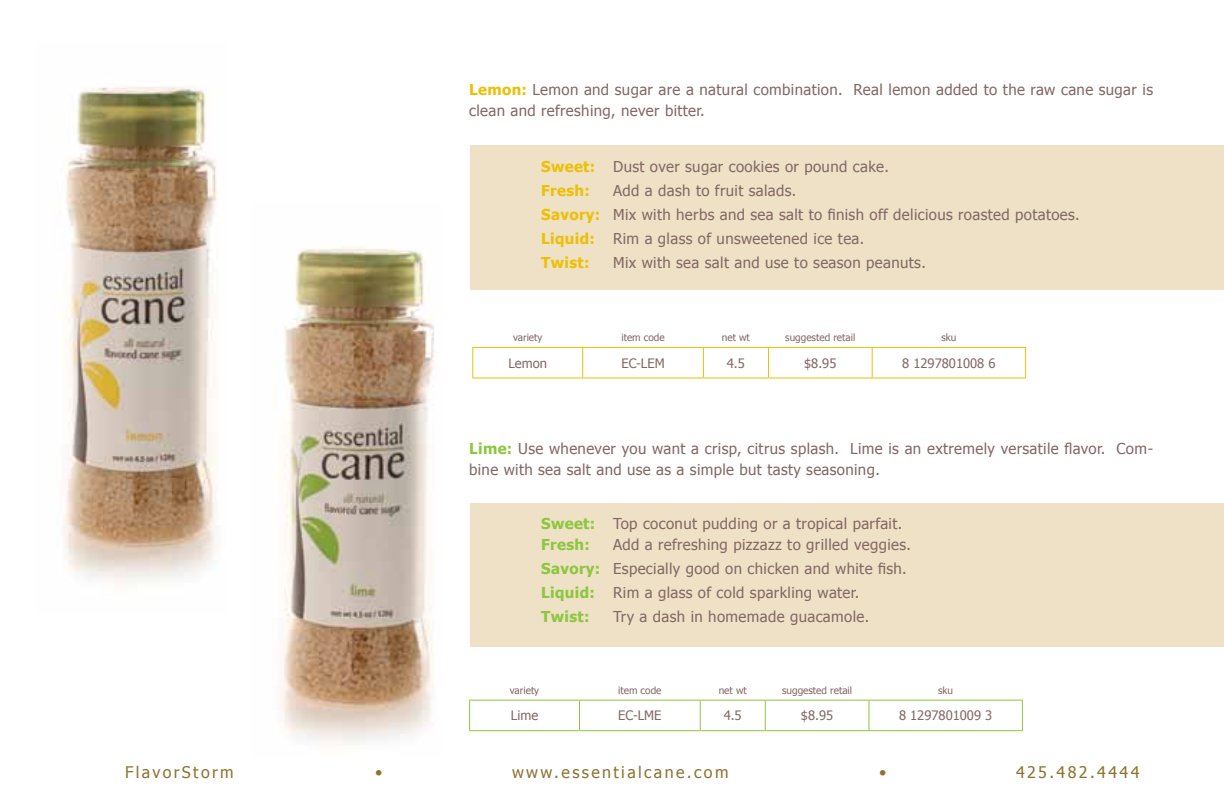
<style>
.page{position:relative;width:1224px;height:792px;background:#fff}
.page>*{position:absolute;margin:0;border:0;box-sizing:border-box;transform-origin:0 0}
.t1{font:16px "Tahoma";letter-spacing:.15em;color:#8e7330}
.t2{font:15px/24px "Tahoma";letter-spacing:.025em;color:#836864}
.t3{font:13px "Tahoma";color:#836864}
.t4{font:10px "Tahoma";color:#836864}
.s1{font-weight:700;color:#edbf06}
.s2{font-weight:700;color:#8dc63f}
</style>
<div class="page">
<div style="left:470px;top:503px;width:754px;height:144px;background:#eee1c6"></div>
<div style="left:470px;top:145px;width:754px;height:144px;background:#eee1c6"></div>
<svg style="left:472px;top:346px;width:554px;height:31px"></svg>
<hr style="left:472px;top:377px;width:111px;height:1px;background:#edbf06">
<hr style="left:583px;top:377px;width:120px;height:1px;background:#edbf06">
<hr style="left:703px;top:377px;width:65px;height:1px;background:#edbf06">
<hr style="left:768px;top:377px;width:104px;height:1px;background:#edbf06">
<hr style="left:872px;top:377px;width:154px;height:1px;background:#edbf06">
<svg style="left:469px;top:699px;width:554px;height:31px"></svg>
<hr style="left:469px;top:730px;width:111px;height:1px;background:#8dc63f">
<hr style="left:580px;top:730px;width:120px;height:1px;background:#8dc63f">
<hr style="left:700px;top:730px;width:65px;height:1px;background:#8dc63f">
<hr style="left:765px;top:730px;width:104px;height:1px;background:#8dc63f">
<hr style="left:869px;top:730px;width:154px;height:1px;background:#8dc63f">
<img style="left:57px;top:87px;width:161px;height:497px">
<img style="left:277px;top:248px;width:157px;height:497px">
<p class="t2" style="left:469px;top:78px;width:685px;line-height:21px"><span class="s1">Lemon:</span> Lemon and sugar are a natural combination. Real lemon added to the raw cane sugar is clean and refreshing, never bitter.</p>
<p class="t2" style="left:541px;top:154px;width:349px"><span class="s1">Sweet:</span> Dust over sugar cookies or pound cake.<br><span class="s1">Fresh:</span></p>
<p class="t2" style="left:541px;top:178px;width:540px;text-indent:72px">Add a dash to fruit salads.<br><span class="s1">Savory:</span> Mix with herbs and sea salt to finish off delicious roasted potatoes.<br><span class="s1">Liquid:</span> Rim a glass of unsweetened ice tea.<br><span class="s1">Twist:</span></p>
<p class="t2" style="left:613px;top:250px;width:314px">Mix with sea salt and use to season peanuts.</p>
<p class="t4" style="left:513px;top:331px;width:31px">variety</p>
<p class="t4" style="left:621px;top:331px;width:45px">item code</p>
<p class="t4" style="left:722px;top:331px;width:30px">net wt</p>
<p class="t4" style="left:785px;top:331px;width:72px">suggested retail</p>
<p class="t4" style="left:941px;top:331px;width:17px">sku</p>
<p class="t3" style="left:508px;top:355px;width:40px">Lemon</p>
<p class="t3" style="left:621px;top:355px;width:45px">EC-LEM</p>
<p class="t3" style="left:727px;top:355px;width:20px">4.5</p>
<p class="t3" style="left:804px;top:355px;width:34px">$8.95</p>
<p class="t3" style="left:902px;top:355px;width:95px">8 1297801008 6</p>
<p class="t2" style="left:469px;top:437px;width:685px;line-height:21px"><span class="s2">Lime:</span> Use whenever you want a crisp, citrus splash. Lime is an extremely versatile flavor. Com&shy;bine with sea salt and use as a simple but tasty seasoning.</p>
<p class="t2" style="left:541px;top:512px;width:363px;line-height:21px"><span class="s2">Sweet:</span> Top coconut pudding or a tropical parfait.<br><span class="s2">Fresh:</span></p>
<p class="t2" style="left:541px;top:532px;width:371px;text-indent:72px">Add a refreshing pizzazz to grilled veggies.<br><span class="s2">Savory:</span> Especially good on chicken and white fish.<br><span class="s2">Liquid:</span> Rim a glass of cold sparkling water.<br><span class="s2">Twist:</span></p>
<p class="t2" style="left:613px;top:604px;width:258px">Try a dash in homemade guacamole.</p>
<p class="t4" style="left:510px;top:684px;width:31px">variety</p>
<p class="t4" style="left:618px;top:684px;width:45px">item code</p>
<p class="t4" style="left:719px;top:684px;width:30px">net wt</p>
<p class="t4" style="left:782px;top:684px;width:72px">suggested retail</p>
<p class="t4" style="left:938px;top:684px;width:17px">sku</p>
<p class="t3" style="left:511px;top:707px;width:29px">Lime</p>
<p class="t3" style="left:618px;top:707px;width:45px">EC-LME</p>
<p class="t3" style="left:724px;top:707px;width:20px">4.5</p>
<p class="t3" style="left:801px;top:707px;width:34px">$8.95</p>
<p class="t3" style="left:899px;top:707px;width:95px">8 1297801009 3</p>
<p class="t1" style="left:125px;top:762px;width:110px">FlavorStorm</p>
<p class="t1" style="left:375px;top:762px;width:9px">•</p>
<p class="t1" style="left:512px;top:762px;width:218px">www.essentialcane.com</p>
<p class="t1" style="left:879px;top:762px;width:9px">•</p>
<p class="t1" style="left:1016px;top:762px;width:125px">425.482.4444</p>
</div>
